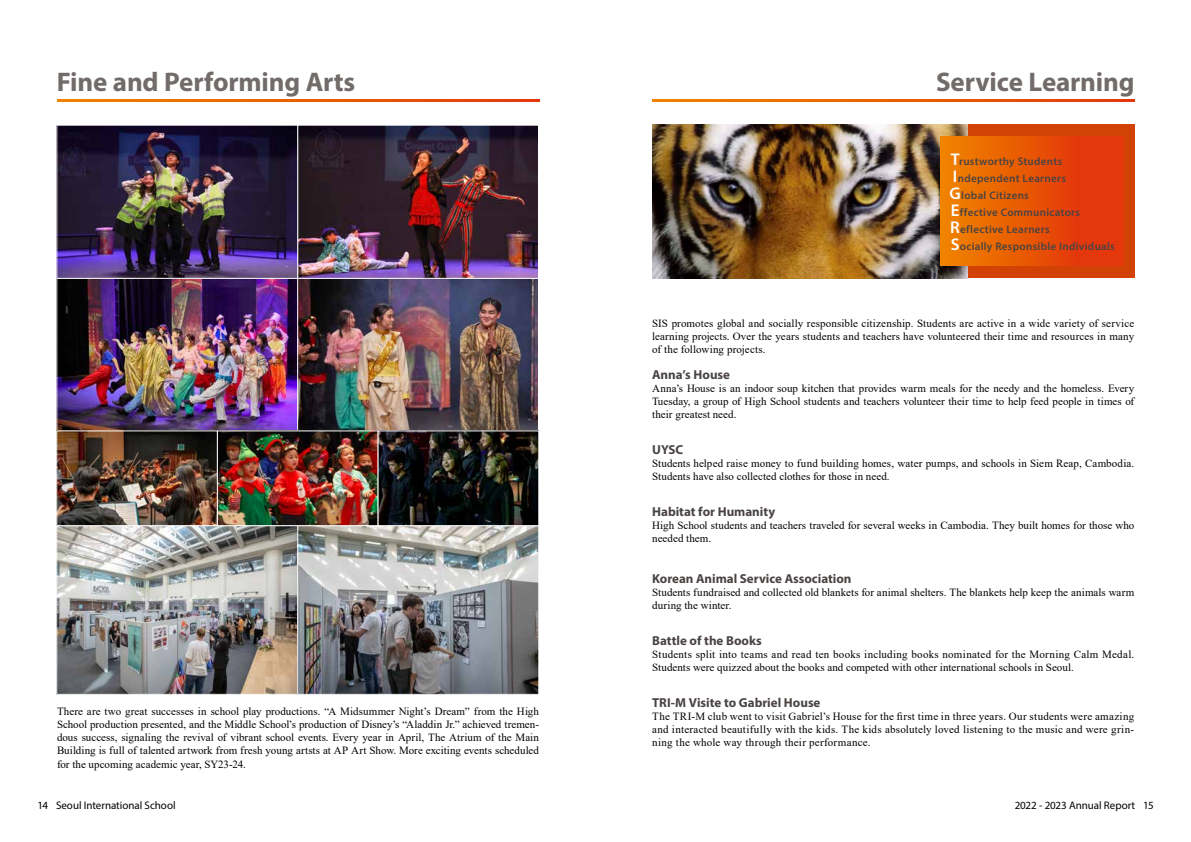
<style>
.page{position:relative;width:1191px;height:842px;background:#fff}
.page>*{position:absolute;margin:0;border:0;box-sizing:border-box;transform-origin:0 0}
.t1{font:700 27px "Myriad Pro";letter-spacing:-.005em;color:#716c6a}
.t2{font:700 13px "Myriad Pro";color:#494342}
.t3{font:11px/13.2px "Times New Roman";letter-spacing:.005em;color:#000;text-align:justify}
.t4{font:600 11px "Myriad Pro";letter-spacing:.03em;color:#494342}
.t5{font:11px "Myriad Pro";letter-spacing:-.005em;color:#000}
.s1{font-size:17px;color:#fff}
</style>
<div class="page">
<img style="left:652px;top:125px;width:316px;height:153px">
<div style="left:968px;top:125px;width:166px;height:153px;background:#d24205"></div>
<div style="left:940px;top:137px;width:183px;height:129px;background:linear-gradient(to right,#ef8200,#e2290e)"></div>
<svg style="left:652px;top:99px;width:482px;height:3px"></svg>
<svg style="left:57px;top:99px;width:482px;height:3px"></svg>
<img style="left:58px;top:127px;width:481px;height:566px">
<div style="left:57px;top:278px;width:241px;height:154px;border:1px solid #fff"></div>
<div style="left:297px;top:278px;width:241px;height:154px;border:1px solid #fff"></div>
<div style="left:56px;top:525px;width:242px;height:170px;border:1px solid #fff"></div>
<div style="left:297px;top:525px;width:242px;height:170px;border:1px solid #fff"></div>
<div style="left:56px;top:431px;width:162px;height:95px;border:1px solid #fff"></div>
<div style="left:217px;top:431px;width:161px;height:95px;border:1px solid #fff"></div>
<div style="left:378px;top:431px;width:161px;height:95px;border:1px solid #fff"></div>
<h1 class="t1" style="left:57px;top:64px;width:300px">Fine and Performing Arts</h1>
<p class="t3" style="left:57px;top:704px;width:483px">There are two great successes in school play productions. “A Midsummer Night’s Dream” from the High School production presented, and the Middle School’s production of Disney’s “Aladdin Jr.” achieved tremen&shy;dous success, signaling the revival of vibrant school events. Every year in April, The Atrium of the Main Building is full of talented artwork from fresh young artsts at AP Art Show. More exciting events scheduled for the upcoming academic year, SY23-24.</p>
<h1 class="t1" style="left:936px;top:64px;width:200px">Service Learning</h1>
<p class="t4" style="left:951px;top:155px;width:113px"><span class="s1">T</span>rustworthy Students</p>
<p class="t4" style="left:953px;top:172px;width:114px"><span class="s1">I</span>ndependent Learners</p>
<p class="t4" style="left:949px;top:189px;width:81px"><span class="s1">G</span>lobal Citizens</p>
<p class="t4" style="left:950px;top:206px;width:131px"><span class="s1">E</span>ffective Communicators</p>
<p class="t4" style="left:950px;top:223px;width:101px"><span class="s1">R</span>eflective Learners</p>
<p class="t4" style="left:950px;top:240px;width:166px"><span class="s1">S</span>ocially Responsible Individuals</p>
<p class="t3" style="left:652px;top:316px;width:483px">SIS promotes global and socially responsible citizenship. Students are active in a wide variety of service learning projects. Over the years students and teachers have volunteered their time and resources in many of the following projects.</p>
<p class="t2" style="left:652px;top:366px;width:79px">Anna’s House</p>
<p class="t3" style="left:652px;top:381px;width:483px">Anna’s House is an indoor soup kitchen that provides warm meals for the needy and the homeless. Every Tuesday, a group of High School students and teachers volunteer their time to help feed people in times of their greatest need.</p>
<p class="t2" style="left:652px;top:441px;width:32px">UYSC</p>
<p class="t3" style="left:652px;top:456px;width:483px">Students helped raise money to fund building homes, water pumps, and schools in Siem Reap, Cambodia.<br>Students have also collected clothes for those in need.</p>
<p class="t2" style="left:652px;top:503px;width:124px">Habitat for Humanity</p>
<p class="t3" style="left:652px;top:518px;width:483px">High School students and teachers traveled for several weeks in Cambodia. They built homes for those who needed them.</p>
<p class="t2" style="left:652px;top:570px;width:201px">Korean Animal Service Association</p>
<p class="t3" style="left:652px;top:585px;width:483px">Students fundraised and collected old blankets for animal shelters. The blankets help keep the animals warm during the winter.</p>
<p class="t2" style="left:652px;top:632px;width:111px">Battle of the Books</p>
<p class="t3" style="left:652px;top:647px;width:483px">Students split into teams and read ten books including books nominated for the Morning Calm Medal.<br>Students were quizzed about the books and competed with other international schools in Seoul.</p>
<p class="t2" style="left:652px;top:694px;width:170px">TRI-M Visite to Gabriel House</p>
<p class="t3" style="left:652px;top:709px;width:483px">The TRI-M club went to visit Gabriel’s House for the first time in three years. Our students were amazing and interacted beautifully with the kids. The kids absolutely loved listening to the music and were grin&shy;ning the whole way through their performance.</p>
<p class="t5" style="left:38px;top:798px;width:140px">14 Seoul International School</p>
<p class="t5" style="left:1014px;top:798px;width:140px">2022 - 2023 Annual Report 15</p>
</div>
